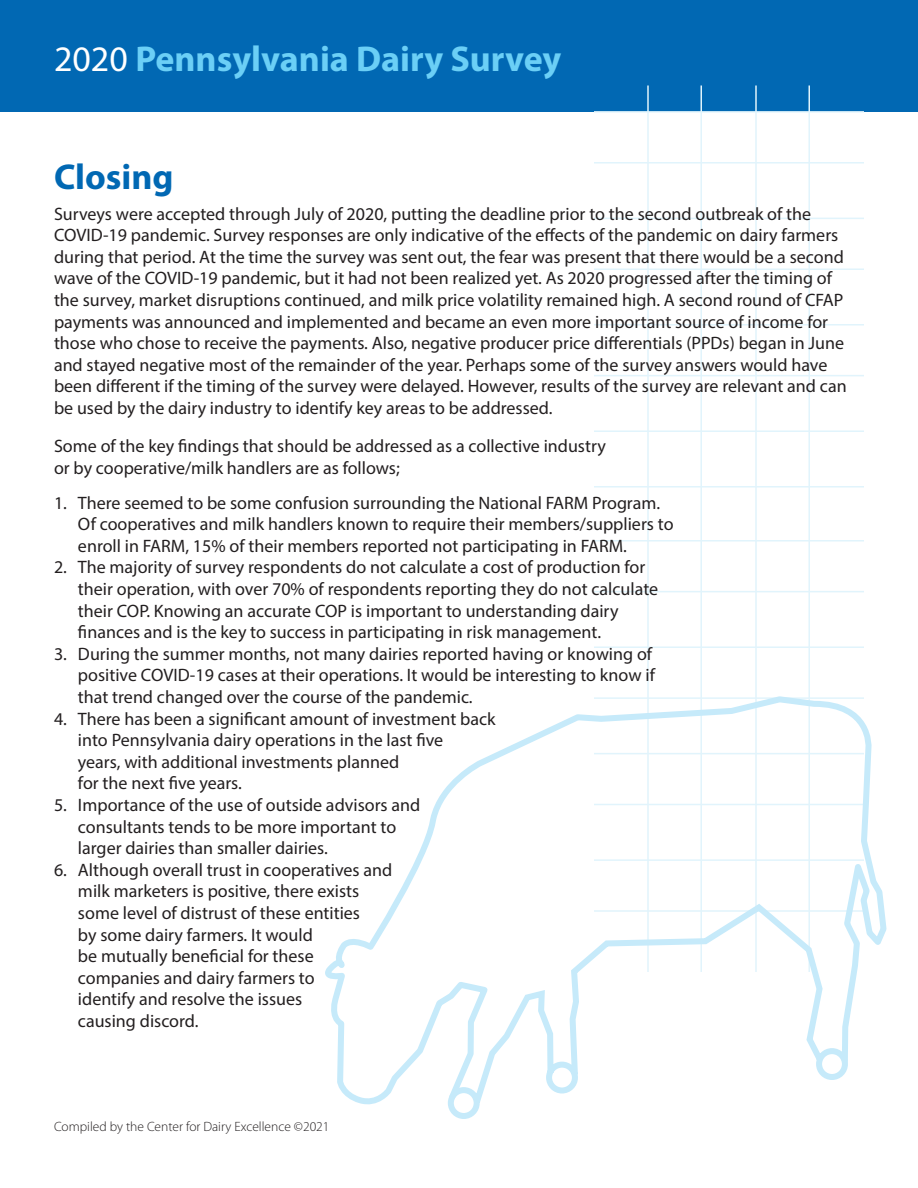
<style>
.page{position:relative;width:918px;height:1188px;background:#fff}
.page>*{position:absolute;margin:0;border:0;box-sizing:border-box;transform-origin:0 0}
.t1{font:700 36px "Myriad Pro";color:#6bcff6}
.t2{font:700 36px "Myriad Pro";color:#0168b3}
.t3{font:18px/21.6px "Myriad Pro";color:#231f20}
.t4{font:300 13.5px "Myriad Pro";color:#231f20}
.s1{font-weight:400;color:#fff}
</style>
<div class="page">
<div style="left:0;top:0;width:918px;height:112px;background:#0168b3"></div>
<hr style="left:647px;top:86px;width:2px;height:886px;background:#e1f4fc">
<hr style="left:755px;top:86px;width:2px;height:886px;background:#e1f4fc">
<hr style="left:700px;top:86px;width:2px;height:886px;background:#e1f4fc">
<hr style="left:808px;top:86px;width:2px;height:886px;background:#e1f4fc">
<hr style="left:594px;top:540px;width:270px;height:2px;background:#e1f4fc">
<hr style="left:594px;top:324px;width:270px;height:2px;background:#e1f4fc">
<hr style="left:594px;top:646px;width:270px;height:2px;background:#e1f4fc">
<hr style="left:594px;top:430px;width:270px;height:2px;background:#e1f4fc">
<hr style="left:594px;top:591px;width:270px;height:1px;background:#e1f4fc">
<hr style="left:594px;top:375px;width:270px;height:1px;background:#e1f4fc">
<hr style="left:594px;top:268px;width:270px;height:2px;background:#e1f4fc">
<hr style="left:594px;top:486px;width:270px;height:2px;background:#e1f4fc">
<hr style="left:594px;top:111px;width:270px;height:2px;background:#e1f4fc">
<hr style="left:594px;top:218px;width:270px;height:1px;background:#e1f4fc">
<hr style="left:594px;top:162px;width:270px;height:2px;background:#e1f4fc">
<svg style="left:325px;top:693px;width:562px;height:426px"></svg>
<h1 class="t1" style="left:54px;top:36px;width:509px"><span class="s1">2020</span> Pennsylvania Dairy Survey</h1>
<h1 class="t2" style="left:54px;top:153px;width:121px">Closing</h1>
<p class="t3" style="left:54px;top:202px;width:794px">Surveys were accepted through July of 2020, putting the deadline prior to the second outbreak of the COVID-19 pandemic. Survey responses are only indicative of the effects of the pandemic on dairy farmers during that period. At the time the survey was sent out, the fear was present that there would be a second wave of the COVID-19 pandemic, but it had not been realized yet. As 2020 progressed after the timing of the survey, market disruptions continued, and milk price volatility remained high. A second round of CFAP payments was announced and implemented and became an even more important source of income for those who chose to receive the payments. Also, negative producer price differentials (PPDs) began in June and stayed negative most of the remainder of the year. Perhaps some of the survey answers would have been different if the timing of the survey were delayed. However, results of the survey are relevant and can be used by the dairy industry to identify key areas to be addressed.</p>
<p class="t3" style="left:54px;top:435px;width:553px">Some of the key findings that should be addressed as a collective industry or by cooperative/milk handlers are as follows;</p>
<p class="t3" style="left:78px;top:492px;width:597px;text-indent:-24px">1. There seemed to be some confusion surrounding the National FARM Program.<br>Of cooperatives and milk handlers known to require their members/suppliers to enroll in FARM, 15% of their members reported not participating in FARM.</p>
<p class="t3" style="left:78px;top:556px;width:582px;text-indent:-24px">2. The majority of survey respondents do not calculate a cost of production for their operation, with over 70% of respondents reporting they do not calculate their COP. Knowing an accurate COP is important to understanding dairy finances and is the key to success in participating in risk management.</p>
<p class="t3" style="left:78px;top:643px;width:578px;text-indent:-24px">3. During the summer months, not many dairies reported having or knowing of positive COVID-19 cases at their operations. It would be interesting to know if that trend changed over the course of the pandemic.</p>
<p class="t3" style="left:78px;top:708px;width:419px;text-indent:-24px">4. There has been a significant amount of investment back into Pennsylvania dairy operations in the last five<br>years, with additional investments planned<br>for the next five years.</p>
<p class="t3" style="left:78px;top:794px;width:344px;text-indent:-24px">5. Importance of the use of outside advisors and consultants tends to be more important to larger dairies than smaller dairies.</p>
<p class="t3" style="left:78px;top:859px;width:316px;text-indent:-24px">6. Although overall trust in cooperatives and milk marketers is positive, there exists some level of distrust of these entities<br>by some dairy farmers. It would<br>be mutually beneficial for these companies and dairy farmers to<br>identify and resolve the issues<br>causing discord.</p>
<p class="t4" style="left:54px;top:1119px;width:277px">Compiled by the Center for Dairy Excellence ©2021</p>
</div>
